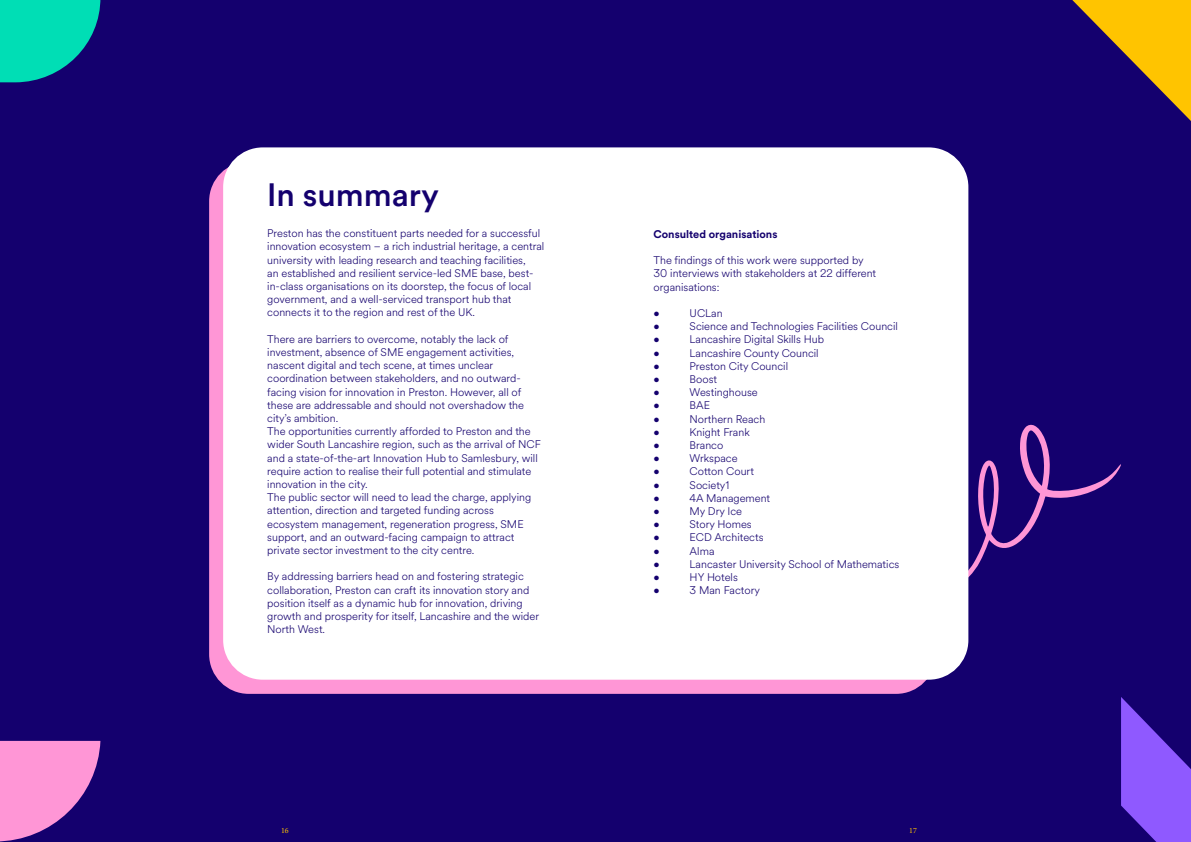
<style>
.page{position:relative;width:1191px;height:842px;background:#14006e}
.page>*{position:absolute;margin:0;border:0;box-sizing:border-box;transform-origin:0 0}
.t1{font:500 32px "Circular Std";color:#14006e}
.t2{font:300 11px/13.2px "Circular Spotify Text";color:#14006e}
.t3{font:700 11px "Circular Std";color:#14006e}
.t4{font:8px "Minion Pro";color:#ffc400}
</style>
<div class="page">
<svg style="left:968px;top:424px;width:153px;height:185px"></svg>
<div style="left:209px;top:162px;width:726px;height:532px;background:#ff96d6;border-radius:40px"></div>
<div style="left:223px;top:147px;width:745px;height:533px;background:#fff;border-radius:40px"></div>
<svg style="left:1072px;top:0;width:119px;height:121px"></svg>
<svg style="left:0;top:741px;width:100px;height:100px"></svg>
<svg style="left:1121px;top:697px;width:70px;height:145px"></svg>
<svg style="left:0;top:0;width:101px;height:82px"></svg>
<h1 class="t1" style="left:267px;top:175px;width:173px">In summary</h1>
<p class="t2" style="left:267px;top:227px;width:279px">Preston has the constituent parts needed for a successful innovation ecosystem – a rich industrial heritage, a central university with leading research and teaching facilities,<br>an established and resilient service-led SME base, best&shy;in-class organisations on its doorstep, the focus of local government, and a well-serviced transport hub that connects it to the region and rest of the UK.</p>
<p class="t2" style="left:267px;top:333px;width:275px">There are barriers to overcome, notably the lack of investment, absence of SME engagement activities, nascent digital and tech scene, at times unclear coordination between stakeholders, and no outward&shy;facing vision for innovation in Preston. However, all of these are addressable and should not overshadow the city’s ambition.<br>The opportunities currently afforded to Preston and the wider South Lancashire region, such as the arrival of NCF and a state-of-the-art Innovation Hub to Samlesbury, will require action to realise their full potential and stimulate innovation in the city.<br>The public sector will need to lead the charge, applying attention, direction and targeted funding across ecosystem management, regeneration progress, SME support, and an outward-facing campaign to attract private sector investment to the city centre.</p>
<p class="t2" style="left:267px;top:570px;width:273px">By addressing barriers head on and fostering strategic collaboration, Preston can craft its innovation story and position itself as a dynamic hub for innovation, driving growth and prosperity for itself, Lancashire and the wider North West.</p>
<p class="t3" style="left:653px;top:227px;width:125px">Consulted organisations</p>
<p class="t2" style="left:653px;top:254px;width:224px">The findings of this work were supported by<br>30 interviews with stakeholders at 22 different organisations:</p>
<p class="t2" style="left:653px;top:307px;width:8px">•</p>
<p class="t2" style="left:689px;top:307px;width:34px">UCLan</p>
<p class="t2" style="left:653px;top:320px;width:8px">•</p>
<p class="t2" style="left:689px;top:320px;width:210px">Science and Technologies Facilities Council</p>
<p class="t2" style="left:653px;top:333px;width:8px">•</p>
<p class="t2" style="left:689px;top:333px;width:136px">Lancashire Digital Skills Hub</p>
<p class="t2" style="left:653px;top:346px;width:8px">•</p>
<p class="t2" style="left:689px;top:346px;width:131px">Lancashire County Council</p>
<p class="t2" style="left:653px;top:360px;width:8px">•</p>
<p class="t2" style="left:689px;top:360px;width:100px">Preston City Council</p>
<p class="t2" style="left:653px;top:373px;width:8px">•</p>
<p class="t2" style="left:689px;top:373px;width:29px">Boost</p>
<p class="t2" style="left:653px;top:386px;width:8px">•</p>
<p class="t2" style="left:689px;top:386px;width:70px">Westinghouse</p>
<p class="t2" style="left:653px;top:399px;width:8px">•</p>
<p class="t2" style="left:689px;top:399px;width:22px">BAE</p>
<p class="t2" style="left:653px;top:412px;width:8px">•</p>
<p class="t2" style="left:689px;top:412px;width:77px">Northern Reach</p>
<p class="t2" style="left:653px;top:426px;width:8px">•</p>
<p class="t2" style="left:689px;top:426px;width:62px">Knight Frank</p>
<p class="t2" style="left:653px;top:439px;width:8px">•</p>
<p class="t2" style="left:689px;top:439px;width:35px">Branco</p>
<p class="t2" style="left:653px;top:452px;width:8px">•</p>
<p class="t2" style="left:689px;top:452px;width:49px">Wrkspace</p>
<p class="t2" style="left:653px;top:465px;width:8px">•</p>
<p class="t2" style="left:689px;top:465px;width:66px">Cotton Court</p>
<p class="t2" style="left:653px;top:478px;width:8px">•</p>
<p class="t2" style="left:689px;top:478px;width:41px">Society1</p>
<p class="t2" style="left:653px;top:492px;width:8px">•</p>
<p class="t2" style="left:689px;top:492px;width:82px">4A Management</p>
<p class="t2" style="left:653px;top:505px;width:8px">•</p>
<p class="t2" style="left:689px;top:505px;width:54px">My Dry Ice</p>
<p class="t2" style="left:653px;top:518px;width:8px">•</p>
<p class="t2" style="left:689px;top:518px;width:64px">Story Homes</p>
<p class="t2" style="left:653px;top:531px;width:8px">•</p>
<p class="t2" style="left:689px;top:531px;width:75px">ECD Architects</p>
<p class="t2" style="left:653px;top:544px;width:8px">•</p>
<p class="t2" style="left:689px;top:544px;width:26px">Alma</p>
<p class="t2" style="left:653px;top:558px;width:8px">•</p>
<p class="t2" style="left:689px;top:558px;width:211px">Lancaster University School of Mathematics</p>
<p class="t2" style="left:653px;top:571px;width:8px">•</p>
<p class="t2" style="left:689px;top:571px;width:50px">HY Hotels</p>
<p class="t2" style="left:653px;top:584px;width:8px">•</p>
<p class="t2" style="left:689px;top:584px;width:72px">3 Man Factory</p>
<p class="t4" style="left:281px;top:825px;width:9px">16</p>
<p class="t4" style="left:909px;top:825px;width:9px">17</p>
</div>
